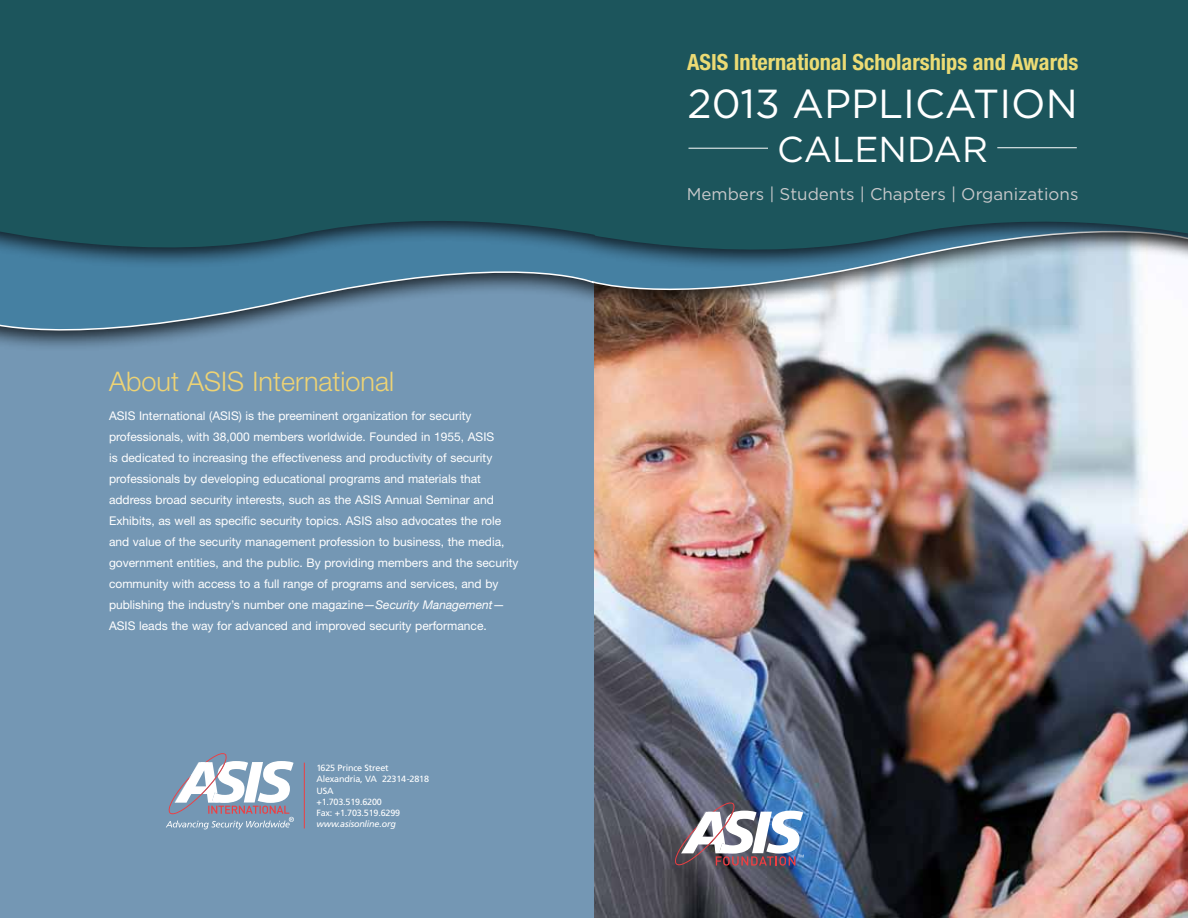
<style>
.page{position:relative;width:1188px;height:918px;background:#fff}
.page>*{position:absolute;margin:0;border:0;box-sizing:border-box;transform-origin:0 0}
.t1{font:40.5px "Gotham";color:#fff}
.t2{font:36px "Gotham";color:#fff}
.t3{font:300 27px "Helvetica Neue";color:#eed374}
.t4{font:700 condensed 22.35px "Helvetica Neue";color:#ecdb74}
.t5{font:16.95px "Gotham";color:#c7c8ca}
.t6{font:12px/21px "Helvetica Neue";color:#fff}
.t7{font:9px/11.2px "Frutiger";letter-spacing:-.02em;color:#fff}
.t8{font:italic 9px "Frutiger";letter-spacing:-.02em;color:#fff}
.s1{font-style:italic}
</style>
<div class="page">
<div style="left:0;top:0;width:596px;height:918px;background:#7497b4"></div>
<img style="left:595px;top:353px;width:593px;height:565px">
<svg style="left:0;top:271px;width:1141px;height:82px"></svg>
<svg style="left:0;top:0;width:1188px;height:267px;background:#215861"></svg>
<hr style="left:688px;top:148px;width:80px;height:1px;background:#fff">
<svg style="left:166px;top:753px;width:128px;height:76px"></svg>
<hr style="left:304px;top:763px;width:1px;height:65px;background:#ef3e42">
<img style="left:675px;top:802px;width:129px;height:64px">
<hr style="left:997px;top:147px;width:80px;height:1px;background:#fff">
<h3 class="t3" style="left:109px;top:365px;width:287px">About ASIS International</h3>
<p class="t6" style="left:109px;top:405px;width:411px">ASIS International (ASIS) is the preeminent organization for security professionals, with 38,000 members worldwide. Founded in 1955, ASIS<br>is dedicated to increasing the effectiveness and productivity of security professionals by developing educational programs and materials that address broad security interests, such as the ASIS Annual Seminar and Exhibits, as well as specific security topics. ASIS also advocates the role and value of the security management profession to business, the media, government entities, and the public. By providing members and the security community with access to a full range of programs and services, and by publishing the industry’s number one magazine—<span class="s1">Security Management</span>— ASIS leads the way for advanced and improved security performance.</p>
<p class="t7" style="left:316px;top:762px;width:114px">1625 Prince Street<br>Alexandria, VA 22314-2818<br>USA<br>+1.703.519.6200<br>Fax: +1.703.519.6299</p>
<p class="t8" style="left:316px;top:819px;width:81px">www.asisonline.org</p>
<h3 class="t4" style="left:687px;top:48px;width:393px">ASIS International Scholarships and Awards</h3>
<h1 class="t1" style="left:688px;top:82px;width:392px">2013 Application</h1>
<h2 class="t2" style="left:777px;top:129px;width:212px">Calendar</h2>
<h3 class="t5" style="left:687px;top:184px;width:393px">Members | Students | Chapters | Organizations</h3>
</div>
